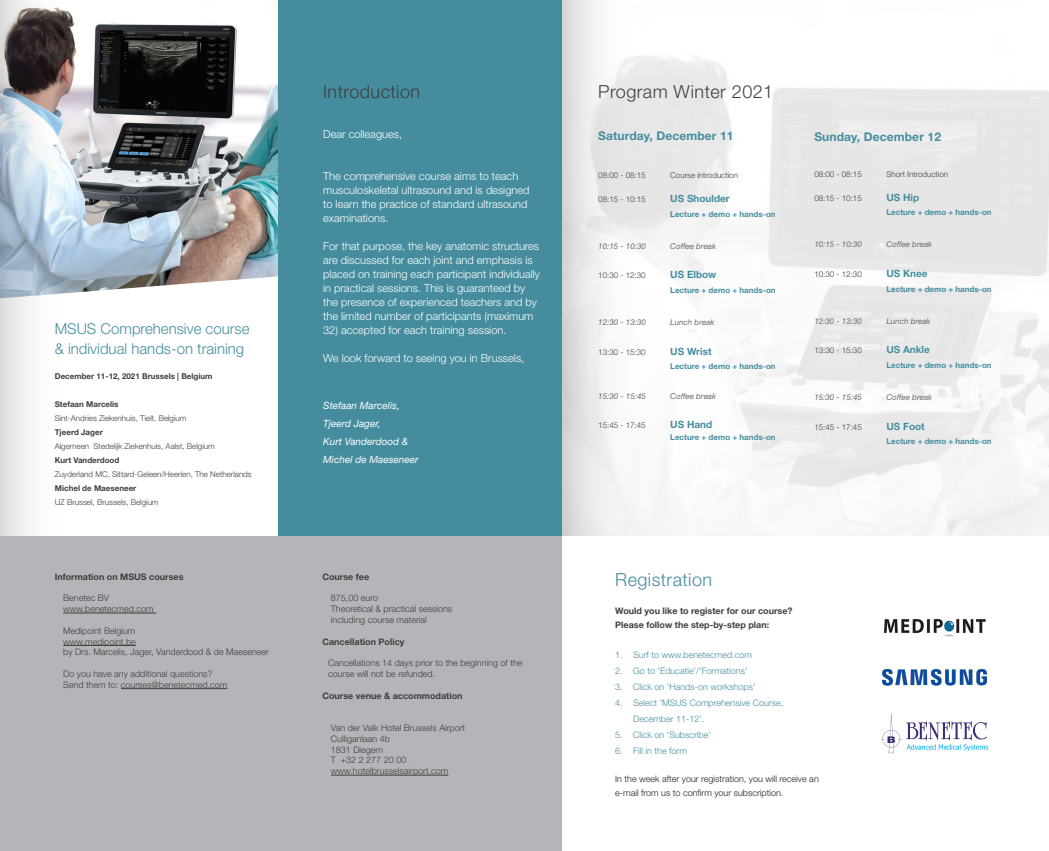
<style>
.page{position:relative;width:1049px;height:851px;background:#fff}
.page>*{position:absolute;margin:0;border:0;box-sizing:border-box;transform-origin:0 0}
.t1{font:300 18px "Helvetica Neue LT Std";letter-spacing:.025em;color:#3e3e3f}
.t2{font:300 18px "Helvetica Neue LT Std";letter-spacing:.025em;color:#458d9e}
.t3{font:300 15px "Helvetica Neue LT Std";color:#458d9e}
.t4{font:700 12px "Helvetica Neue LT Std";letter-spacing:.01em;color:#458d9e}
.t5{font:300 11px/14px "Helvetica Neue LT Std";color:#fff}
.t6{font:italic 10px "Helvetica Neue LT Std";color:#fff}
.t7{font:700 10px "Helvetica Neue LT Std";color:#458d9e}
.t8{font:300 9px/10.8px "Helvetica Neue LT Std";color:#3e3e3f}
.t9{font:300 9px/16px "Helvetica Neue LT Std";color:#458d9e}
.t10{font:700 9px "Helvetica Neue LT Std";color:#3e3e3f}
.t11{font:300 9px/14px "Helvetica Neue LT Std";color:#231f20}
.t12{font:300 8px "Helvetica Neue LT Std";color:#3e3e3f}
.t13{font:700 8px "Helvetica Neue LT Std";color:#458d9e}
.t14{font:italic 8px "Helvetica Neue LT Std";color:#6b6b6e}
.t15{font:700 8px "Helvetica Neue LT Std";color:#3e3e3f}
</style>
<div class="page">
<img style="left:63px;top:0;width:216px;height:298px">
<svg style="left:0;top:0;width:63px;height:536px"></svg>
<div style="left:279px;top:0;width:283px;height:577px;background:#458d9e"></div>
<svg style="left:562px;top:0;width:68px;height:536px"></svg>
<div style="left:0;top:536px;width:562px;height:314px;background:#b4b5b8"></div>
<hr style="left:63px;top:612px;width:93px;height:1px;background:#3e3e3f">
<hr style="left:63px;top:645px;width:73px;height:1px;background:#3e3e3f">
<hr style="left:121px;top:688px;width:106px;height:1px;background:#3e3e3f">
<hr style="left:331px;top:774px;width:117px;height:1px;background:#3e3e3f">
<img style="left:884px;top:619px;width:101px;height:17px">
<img style="left:883px;top:668px;width:103px;height:18px">
<svg style="left:881px;top:713px;width:107px;height:40px"></svg>
<p class="t3" style="left:55px;top:319px;width:196px">MSUS Comprehensive course</p>
<p class="t3" style="left:55px;top:339px;width:191px">&amp; individual hands-on training</p>
<p class="t15" style="left:55px;top:371px;width:159px">December 11-12, 2021 Brussels | Belgium</p>
<p class="t15" style="left:55px;top:399px;width:65px">Stefaan Marcelis</p>
<p class="t12" style="left:55px;top:413px;width:133px">Sint-Andries Ziekenhuis, Tielt, Belgium</p>
<p class="t15" style="left:55px;top:427px;width:50px">Tjeerd Jager</p>
<p class="t12" style="left:55px;top:441px;width:162px">Algemeen Stedelijk Ziekenhuis, Aalst, Belgium</p>
<p class="t15" style="left:55px;top:455px;width:66px">Kurt Vanderdood</p>
<p class="t12" style="left:55px;top:469px;width:198px">Zuyderland MC, Sittard-Geleen/Heerlen, The Netherlands</p>
<p class="t15" style="left:55px;top:483px;width:83px">Michel de Maeseneer</p>
<p class="t12" style="left:55px;top:497px;width:105px">UZ Brussel, Brussels, Belgium</p>
<p class="t10" style="left:55px;top:571px;width:130px">Information on MSUS courses</p>
<p class="t8" style="left:63px;top:592px;width:48px">Benetec BV</p>
<p class="t8" style="left:63px;top:603px;width:92px">www.benetecmed.com</p>
<p class="t8" style="left:63px;top:624px;width:74px">Medipoint Belgium</p>
<p class="t8" style="left:63px;top:635px;width:74px">www.medipoint.be</p>
<p class="t8" style="left:63px;top:646px;width:207px">by Drs. Marcelis, Jager, Vanderdood &amp; de Maeseneer</p>
<p class="t8" style="left:63px;top:668px;width:151px">Do you have any additional questions?</p>
<p class="t8" style="left:63px;top:678px;width:165px">Send them to: courses@benetecmed.com</p>
<p class="t1" style="left:323px;top:81px;width:98px">Introduction</p>
<p class="t5" style="left:323px;top:127px;width:80px">Dear colleagues,</p>
<p class="t5" style="left:323px;top:169px;width:208px">The comprehensive course aims to teach musculoskeletal ultrasound and is designed to learn the practice of standard ultrasound examinations.</p>
<p class="t5" style="left:323px;top:239px;width:218px">For that purpose, the key anatomic structures are discussed for each joint and emphasis is placed on training each participant individually in practical sessions. This is guaranteed by the presence of experienced teachers and by the limited number of participants (maximum</p>
<p class="t5" style="left:323px;top:323px;width:185px">32) accepted for each training session.</p>
<p class="t5" style="left:323px;top:351px;width:203px">We look forward to seeing you in Brussels,</p>
<p class="t6" style="left:323px;top:399px;width:78px">Stefaan Marcelis,</p>
<p class="t6" style="left:323px;top:417px;width:59px">Tjeerd Jager,</p>
<p class="t6" style="left:323px;top:435px;width:87px">Kurt Vanderdood &amp;</p>
<p class="t6" style="left:323px;top:453px;width:97px">Michel de Maeseneer</p>
<p class="t10" style="left:322px;top:571px;width:48px">Course fee</p>
<p class="t8" style="left:331px;top:592px;width:49px">875,00 euro</p>
<p class="t8" style="left:331px;top:603px;width:123px">Theoretical &amp; practical sessions</p>
<p class="t8" style="left:331px;top:614px;width:98px">including course material</p>
<p class="t10" style="left:322px;top:635px;width:84px">Cancellation Policy</p>
<p class="t8" style="left:328px;top:657px;width:196px">Cancellations 14 days prior to the beginning of the course will not be refunded.</p>
<p class="t10" style="left:322px;top:689px;width:142px">Course venue &amp; accommodation</p>
<p class="t8" style="left:331px;top:722px;width:136px">Van der Valk Hotel Brussels Airport</p>
<p class="t8" style="left:331px;top:732px;width:61px">Culliganlaan 4b</p>
<p class="t8" style="left:331px;top:743px;width:54px">1831 Diegem</p>
<p class="t8" style="left:331px;top:754px;width:77px">T +32 2 277 20 00</p>
<p class="t8" style="left:331px;top:765px;width:119px">www.hotelbrusselsairport.com</p>
<p class="t1" style="left:598px;top:81px;width:176px">Program Winter 2021</p>
<p class="t4" style="left:598px;top:128px;width:137px">Saturday, December 11</p>
<p class="t12" style="left:598px;top:170px;width:49px">08:00 - 08:15</p>
<p class="t12" style="left:670px;top:170px;width:69px">Course introduction</p>
<p class="t12" style="left:598px;top:194px;width:49px">08:15 - 10:15</p>
<p class="t7" style="left:670px;top:192px;width:61px">US Shoulder</p>
<p class="t13" style="left:670px;top:209px;width:107px">Lecture + demo + hands-on</p>
<p class="t14" style="left:598px;top:241px;width:49px">10:15 - 10:30</p>
<p class="t14" style="left:670px;top:241px;width:47px">Coffee break</p>
<p class="t12" style="left:598px;top:270px;width:49px">10:30 - 12:30</p>
<p class="t7" style="left:670px;top:268px;width:48px">US Elbow</p>
<p class="t13" style="left:670px;top:285px;width:107px">Lecture + demo + hands-on</p>
<p class="t14" style="left:598px;top:317px;width:49px">12:30 - 13:30</p>
<p class="t14" style="left:670px;top:317px;width:46px">Lunch break</p>
<p class="t12" style="left:598px;top:347px;width:49px">13:30 - 15:30</p>
<p class="t7" style="left:670px;top:345px;width:43px">US Wrist</p>
<p class="t13" style="left:670px;top:361px;width:107px">Lecture + demo + hands-on</p>
<p class="t14" style="left:598px;top:391px;width:49px">15:30 - 15:45</p>
<p class="t14" style="left:670px;top:391px;width:47px">Coffee break</p>
<p class="t12" style="left:598px;top:420px;width:49px">15:45 - 17:45</p>
<p class="t7" style="left:670px;top:418px;width:43px">US Hand</p>
<p class="t13" style="left:670px;top:432px;width:107px">Lecture + demo + hands-on</p>
<p class="t4" style="left:814px;top:129px;width:128px">Sunday, December 12</p>
<p class="t12" style="left:814px;top:169px;width:49px">08:00 - 08:15</p>
<p class="t12" style="left:886px;top:169px;width:63px">Short Introduction</p>
<p class="t12" style="left:814px;top:193px;width:49px">08:15 - 10:15</p>
<p class="t7" style="left:886px;top:191px;width:34px">US Hip</p>
<p class="t13" style="left:886px;top:207px;width:107px">Lecture + demo + hands-on</p>
<p class="t14" style="left:814px;top:240px;width:49px">10:15 - 10:30</p>
<p class="t14" style="left:886px;top:240px;width:47px">Coffee break</p>
<p class="t12" style="left:814px;top:269px;width:49px">10:30 - 12:30</p>
<p class="t7" style="left:886px;top:267px;width:43px">US Knee</p>
<p class="t13" style="left:886px;top:284px;width:107px">Lecture + demo + hands-on</p>
<p class="t14" style="left:814px;top:316px;width:49px">12:30 - 13:30</p>
<p class="t14" style="left:886px;top:316px;width:46px">Lunch break</p>
<p class="t12" style="left:814px;top:345px;width:49px">13:30 - 15:30</p>
<p class="t7" style="left:886px;top:343px;width:45px">US Ankle</p>
<p class="t13" style="left:886px;top:360px;width:107px">Lecture + demo + hands-on</p>
<p class="t14" style="left:814px;top:392px;width:49px">15:30 - 15:45</p>
<p class="t14" style="left:886px;top:392px;width:47px">Coffee break</p>
<p class="t12" style="left:814px;top:422px;width:49px">15:45 - 17:45</p>
<p class="t7" style="left:886px;top:420px;width:40px">US Foot</p>
<p class="t13" style="left:886px;top:436px;width:107px">Lecture + demo + hands-on</p>
<p class="t2" style="left:615px;top:568px;width:98px">Registration</p>
<p class="t10" style="left:615px;top:605px;width:179px">Would you like to register for our course?</p>
<p class="t10" style="left:615px;top:619px;width:155px">Please follow the step-by-step plan:</p>
<p class="t9" style="left:615px;top:646px;width:138px">1. Surf to www.benetecmed.com</p>
<p class="t9" style="left:615px;top:662px;width:134px">2. Go to 'Educatie’/’Formations’</p>
<p class="t9" style="left:615px;top:678px;width:142px">3. Click on 'Hands-on workshops’</p>
<p class="t9" style="left:633px;top:694px;width:152px;text-indent:-18px">4. Select 'MSUS Comprehensive Course,<br>December 11-12'.</p>
<p class="t9" style="left:615px;top:726px;width:97px">5. Click on 'Subscribe'</p>
<p class="t9" style="left:615px;top:742px;width:73px">6. Fill in the form</p>
<p class="t11" style="left:615px;top:771px;width:205px">In the week after your registration, you will receive an e-mail from us to confirm your subscription.</p>
</div>
